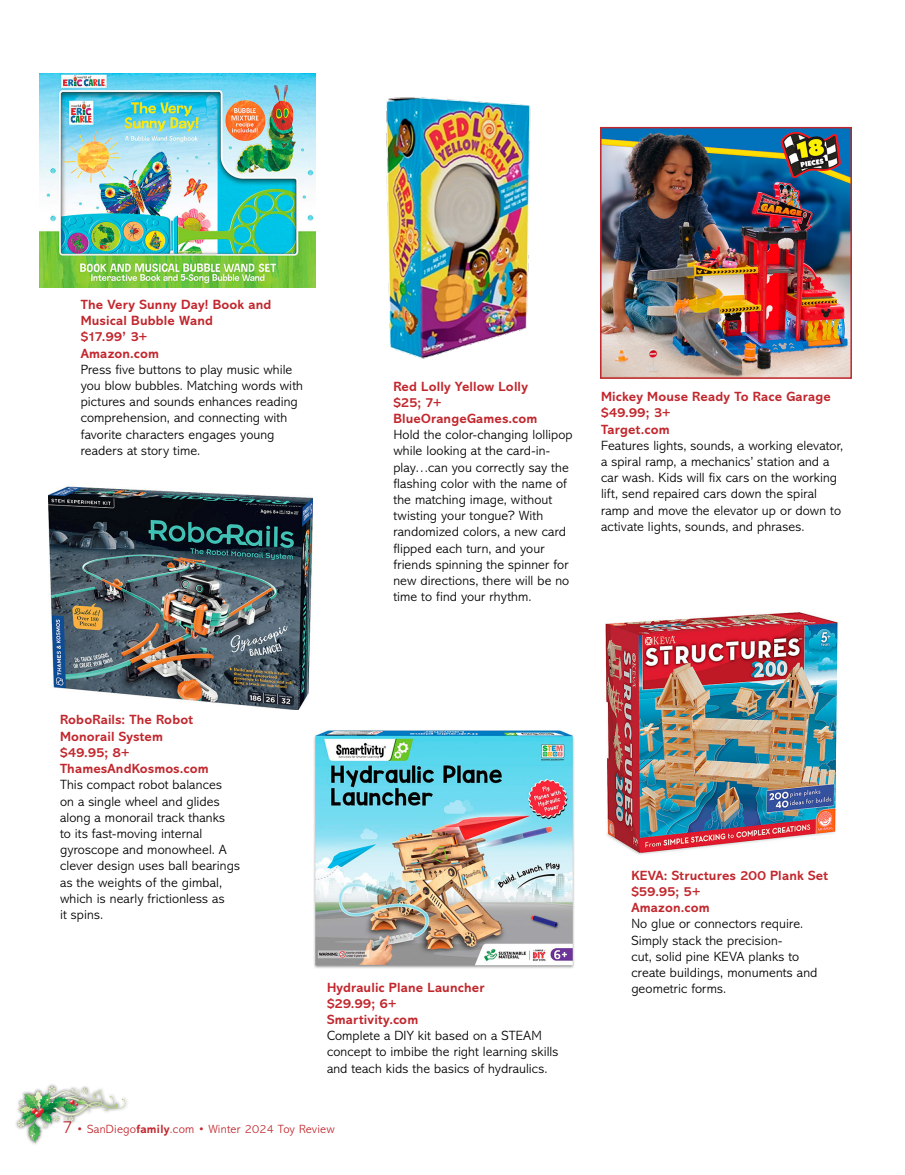
<style>
.page{position:relative;width:905px;height:1175px;background:#fff}
.page>*{position:absolute;margin:0;border:0;box-sizing:border-box;transform-origin:0 0}
.t1{font:300 13.5px/16.2px "Abadi MT Std";letter-spacing:.01em;color:#000}
.t2{font:700 13.5px/16.2px "Abadi MT Std";letter-spacing:.01em;color:#c1272d}
.t3{font:300 12px "Abadi MT Std";letter-spacing:.02em;color:#c1272d}
.s1{font-size:18px}
.s2{font-weight:700}
</style>
<div class="page">
<img style="left:17px;top:1086px;width:108px;height:57px">
<img style="left:605px;top:612px;width:233px;height:243px">
<img style="left:313px;top:730px;width:261px;height:238px">
<img style="left:603px;top:130px;width:245px;height:246px">
<div style="left:600px;top:127px;width:251px;height:252px;border:2px solid #c1272d"></div>
<img style="left:39px;top:74px;width:276px;height:214px">
<img style="left:48px;top:486px;width:264px;height:223px">
<img style="left:386px;top:97px;width:145px;height:262px">
<p class="t2" style="left:81px;top:296px;width:192px">The Very Sunny Day! Book and<br>Musical Bubble Wand<br>$17.99’ 3+<br>Amazon.com</p>
<p class="t1" style="left:81px;top:361px;width:224px">Press five buttons to play music while you blow bubbles. Matching words with pictures and sounds enhances reading comprehension, and connecting with favorite characters engages young readers at story time.</p>
<p class="t2" style="left:393px;top:378px;width:145px">Red Lolly Yellow Lolly $25; 7+<br>BlueOrangeGames.com</p>
<p class="t1" style="left:393px;top:427px;width:181px">Hold the color-changing lollipop while looking at the card-in&shy;play…can you correctly say the flashing color with the name of the matching image, without twisting your tongue? With randomized colors, a new card flipped each turn, and your friends spinning the spinner for new directions, there will be no time to find your rhythm.</p>
<p class="t2" style="left:601px;top:389px;width:231px">Mickey Mouse Ready To Race Garage $49.99; 3+<br>Target.com</p>
<p class="t1" style="left:601px;top:437px;width:244px">Features lights, sounds, a working elevator, a spiral ramp, a mechanics’ station and a car wash. Kids will fix cars on the working lift, send repaired cars down the spiral ramp and move the elevator up or down to activate lights, sounds, and phrases.</p>
<p class="t2" style="left:60px;top:712px;width:150px">RoboRails: The Robot<br>Monorail System $49.95; 8+<br>ThamesAndKosmos.com</p>
<p class="t1" style="left:60px;top:777px;width:181px">This compact robot balances<br>on a single wheel and glides along a monorail track thanks<br>to its fast-moving internal gyroscope and monowheel. A clever design uses ball bearings as the weights of the gimbal, which is nearly frictionless as<br>it spins.</p>
<p class="t2" style="left:327px;top:979px;width:159px">Hydraulic Plane Launcher $29.99; 6+<br>Smartivity.com</p>
<p class="t1" style="left:327px;top:1027px;width:233px">Complete a DIY kit based on a STEAM concept to imbibe the right learning skills and teach kids the basics of hydraulics.</p>
<p class="t3" style="left:62px;top:1122px;width:274px"><span class="s1">7</span> • SanDiego<span class="s2">family</span>.com • Winter 2024 Toy Review</p>
<p class="t2" style="left:631px;top:867px;width:198px">KEVA: Structures 200 Plank Set $59.95; 5+<br>Amazon.com</p>
<p class="t1" style="left:631px;top:916px;width:187px">No glue or connectors require.<br>Simply stack the precision-<br>cut, solid pine KEVA planks to create buildings, monuments and geometric forms.</p>
</div>
